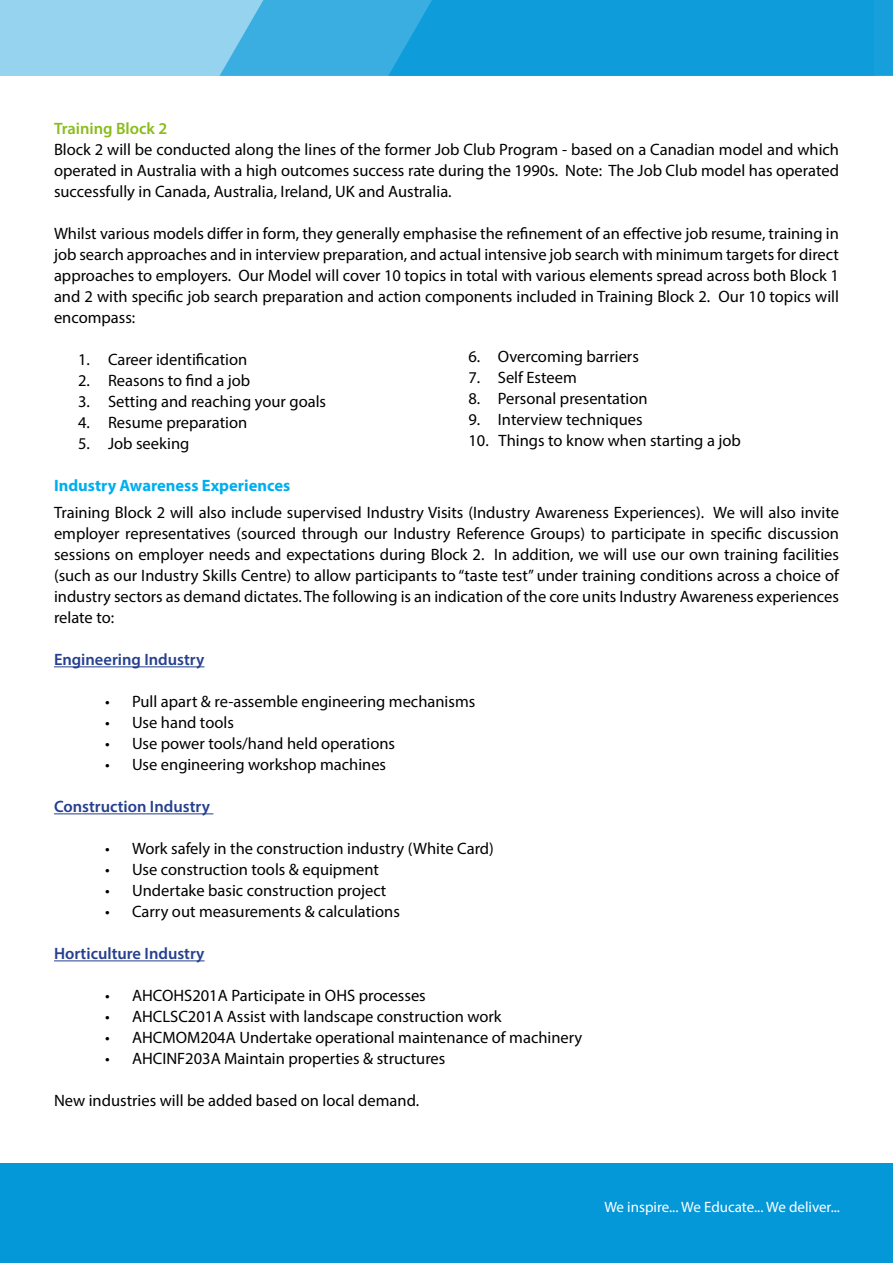
<style>
.page{position:relative;width:893px;height:1263px;background:#fff}
.page>*{position:absolute;margin:0;border:0;box-sizing:border-box;transform-origin:0 0}
.t1{font:16.5px/21px "Myriad Pro";color:#000;text-align:justify}
.t2{font:600 16.5px "Myriad Pro";color:#253f8e}
.t3{font:700 16.5px "Myriad Pro";color:#00aeef}
.t4{font:600 16.5px "Myriad Pro";color:#89bc1c}
.t5{font:15px "Myriad Pro";color:#fff}
</style>
<div class="page">
<hr style="left:54px;top:666px;width:150px;height:1px;background:#253f8e">
<hr style="left:54px;top:813px;width:159px;height:1px;background:#253f8e">
<hr style="left:54px;top:960px;width:151px;height:1px;background:#253f8e">
<div style="left:0;top:0;width:874px;height:76px;background:#95d3ef"></div>
<svg style="left:220px;top:0;width:168px;height:76px;background:#47b3e2"></svg>
<div style="left:388px;top:0;width:505px;height:76px;background:#0f9cda"></div>
<div style="left:0;top:1163px;width:893px;height:100px;background:#0498d9"></div>
<p class="t4" style="left:54px;top:118px;width:115px">Training Block 2</p>
<p class="t1" style="left:54px;top:139px;width:787px">Block 2 will be conducted along the lines of the former Job Club Program - based on a Canadian model and which operated in Australia with a high outcomes success rate during the 1990s. Note: The Job Club model has operated successfully in Canada, Australia, Ireland, UK and Australia.</p>
<p class="t1" style="left:54px;top:223px;width:786px">Whilst various models differ in form, they generally emphasise the refinement of an effective job resume, training in job search approaches and in interview preparation, and actual intensive job search with minimum targets for direct approaches to employers. Our Model will cover 10 topics in total with various elements spread across both Block 1 and 2 with specific job search preparation and action components included in Training Block 2. Our 10 topics will encompass:</p>
<p class="t1" style="left:78px;top:349px;width:171px">1. Career identification</p>
<p class="t1" style="left:78px;top:370px;width:174px">2. Reasons to find a job</p>
<p class="t1" style="left:78px;top:391px;width:250px">3. Setting and reaching your goals</p>
<p class="t1" style="left:78px;top:412px;width:171px">4. Resume preparation</p>
<p class="t1" style="left:78px;top:433px;width:113px">5. Job seeking</p>
<p class="t3" style="left:54px;top:475px;width:238px">Industry Awareness Experiences</p>
<p class="t1" style="left:54px;top:502px;width:786px">Training Block 2 will also include supervised Industry Visits (Industry Awareness Experiences). We will also invite employer representatives (sourced through our Industry Reference Groups) to participate in specific discussion sessions on employer needs and expectations during Block 2. In addition, we will use our own training facilities (such as our Industry Skills Centre) to allow participants to “taste test” under training conditions across a choice of industry sectors as demand dictates. The following is an indication of the core units Industry Awareness experiences relate to:</p>
<p class="t2" style="left:54px;top:649px;width:152px">Engineering Industry</p>
<p class="t1" style="left:105px;top:691px;width:372px">• Pull apart &amp; re-assemble engineering mechanisms</p>
<p class="t1" style="left:105px;top:712px;width:130px">• Use hand tools</p>
<p class="t1" style="left:105px;top:733px;width:292px">• Use power tools/hand held operations</p>
<p class="t1" style="left:105px;top:754px;width:283px">• Use engineering workshop machines</p>
<p class="t2" style="left:54px;top:796px;width:157px">Construction Industry</p>
<p class="t1" style="left:105px;top:838px;width:390px">• Work safely in the construction industry (White Card)</p>
<p class="t1" style="left:105px;top:859px;width:275px">• Use construction tools &amp; equipment</p>
<p class="t1" style="left:105px;top:880px;width:283px">• Undertake basic construction project</p>
<p class="t1" style="left:105px;top:901px;width:296px">• Carry out measurements &amp; calculations</p>
<p class="t2" style="left:54px;top:943px;width:152px">Horticulture Industry</p>
<p class="t1" style="left:105px;top:985px;width:322px">• AHCOHS201A Participate in OHS processes</p>
<p class="t1" style="left:105px;top:1006px;width:398px">• AHCLSC201A Assist with landscape construction work</p>
<p class="t1" style="left:105px;top:1027px;width:479px">• AHCMOM204A Undertake operational maintenance of machinery</p>
<p class="t1" style="left:105px;top:1048px;width:342px">• AHCINF203A Maintain properties &amp; structures</p>
<p class="t1" style="left:54px;top:1090px;width:367px">New industries will be added based on local demand.</p>
<p class="t1" style="left:468px;top:346px;width:172px">6. Overcoming barriers</p>
<p class="t1" style="left:468px;top:367px;width:110px">7. Self Esteem</p>
<p class="t1" style="left:468px;top:388px;width:181px">8. Personal presentation</p>
<p class="t1" style="left:468px;top:409px;width:176px">9. Interview techniques</p>
<p class="t1" style="left:468px;top:430px;width:274px">10. Things to know when starting a job</p>
<p class="t5" style="left:604px;top:1198px;width:237px">We inspire... We Educate... We deliver...</p>
</div>
